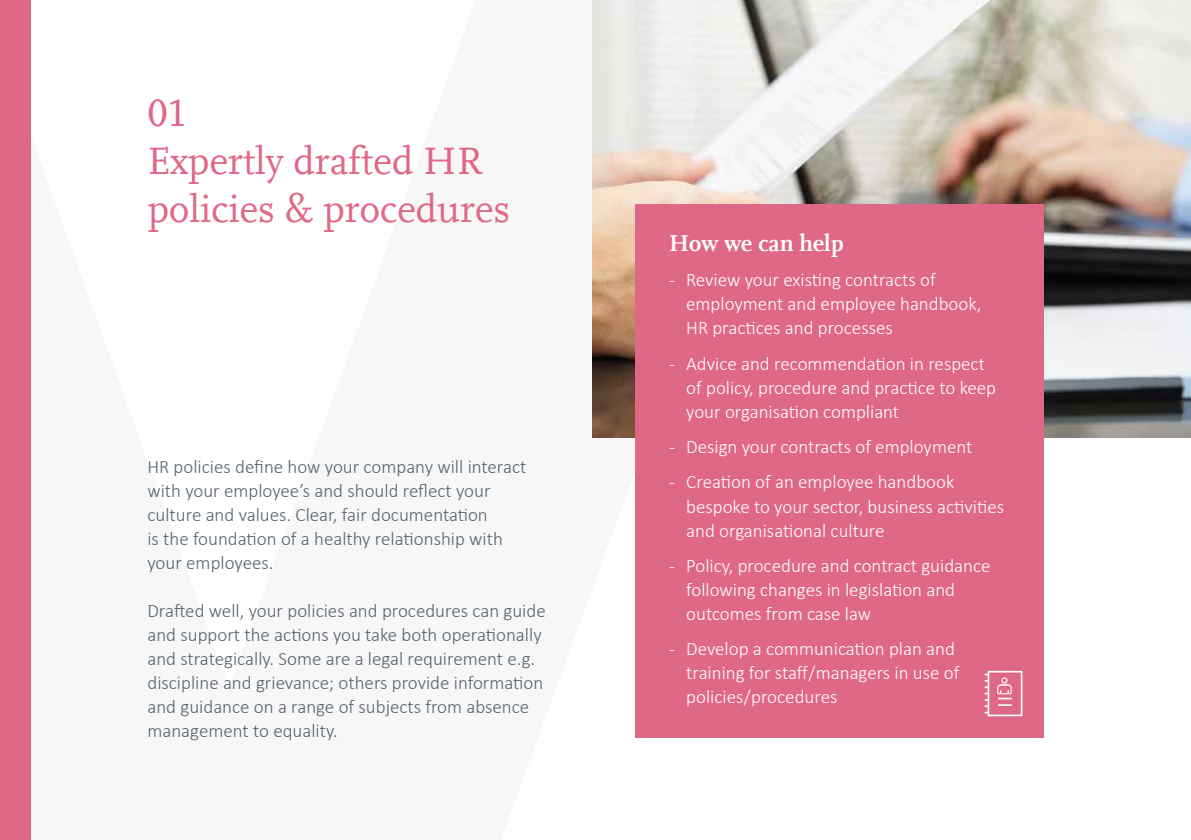
<style>
.page{position:relative;width:1191px;height:840px;background:#fff}
.page>*{position:absolute;margin:0;border:0;box-sizing:border-box;transform-origin:0 0}
.t1{font:40px/48px "Scala Offc";color:#e06887}
.t2{font:700 24px "Scala";color:#fff}
.t3{font:300 19px/24px "Calibri";color:#fff}
.t4{font:300 19px/24px "Calibri";color:#56636d}
</style>
<div class="page">
<img style="left:592px;top:0;width:599px;height:437px">
<div style="left:635px;top:205px;width:408px;height:532px;background:#e06887"></div>
<svg style="left:984px;top:670px;width:38px;height:45px"></svg>
<div style="left:0;top:0;width:30px;height:839px;background:#e06887"></div>
<h1 class="t1" style="left:147px;top:90px;width:364px">01<br>Expertly drafted HR policies &amp; procedures</h1>
<p class="t4" style="left:147px;top:454px;width:380px">HR policies define how your company will interact with your employee’s and should reflect your culture and values. Clear, fair documentation<br>is the foundation of a healthy relationship with your employees.</p>
<p class="t4" style="left:147px;top:598px;width:400px">Drafted well, your policies and procedures can guide and support the actions you take both operationally and strategically. Some are a legal requirement e.g. discipline and grievance; others provide information and guidance on a range of subjects from absence management to equality.</p>
<p class="t2" style="left:669px;top:229px;width:176px">How we can help</p>
<p class="t3" style="left:686px;top:267px;width:297px;text-indent:-17px">- Review your existing contracts of employment and employee handbook,<br>HR practices and processes</p>
<p class="t3" style="left:686px;top:351px;width:311px;text-indent:-17px">- Advice and recommendation in respect of policy, procedure and practice to keep your organisation compliant</p>
<p class="t3" style="left:669px;top:434px;width:305px">- Design your contracts of employment</p>
<p class="t3" style="left:686px;top:469px;width:319px;text-indent:-17px">- Creation of an employee handbook bespoke to your sector, business activities and organisational culture</p>
<p class="t3" style="left:686px;top:553px;width:306px;text-indent:-17px">- Policy, procedure and contract guidance following changes in legislation and outcomes from case law</p>
<p class="t3" style="left:686px;top:636px;width:275px;text-indent:-17px">- Develop a communication plan and training for staff/managers in use of policies/procedures</p>
</div>
